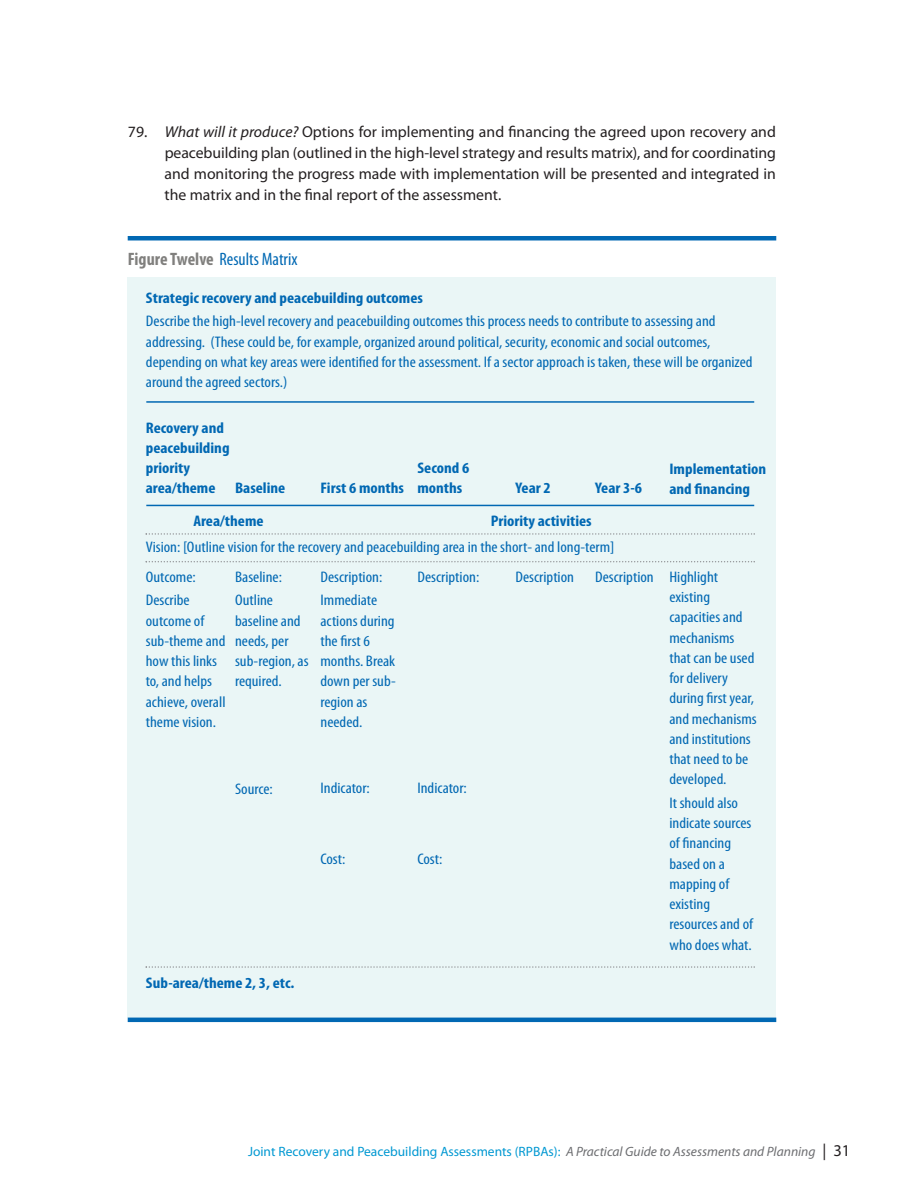
<style>
.page{position:relative;width:918px;height:1188px;background:#fff}
.page>*{position:absolute;margin:0;border:0;box-sizing:border-box;transform-origin:0 0}
.t1{font:condensed 18px "Myriad Pro";color:#0168b3}
.t2{font:15.75px/21px "Myriad Pro";color:#231f20;text-align:justify}
.t3{font:condensed 15.3px/20.2px "Myriad Pro";color:#0168b3;scale:1.1 1}
.t4{font:700 condensed 15.3px/20.2px "Myriad Pro";color:#0168b3;scale:1.1 1}
.t5{font:13.5px "Myriad Pro";color:#0098d2}
.s1{font-style:italic}
.s2{font-weight:700;color:#807f7d}
.s3{font-style:italic;color:#6c6d70}
.s4{font-size:16.5px;color:#231f20}
</style>
<div class="page">
<div style="left:128px;top:277px;width:648px;height:740px;background:#eaf6f6"></div>
<hr style="left:128px;top:236px;width:648px;height:4px;background:#0168b3">
<hr style="left:128px;top:1018px;width:648px;height:4px;background:#0168b3">
<svg style="left:146px;top:561px;width:609px;height:1px"></svg>
<svg style="left:146px;top:966px;width:609px;height:2px"></svg>
<hr style="left:146px;top:505px;width:608px;height:1px;background:#0168b3">
<hr style="left:146px;top:401px;width:608px;height:2px;background:#0168b3">
<svg style="left:146px;top:533px;width:609px;height:2px"></svg>
<p class="t2" style="left:165px;top:122px;width:613px;text-indent:-37px">79. <span class="s1">What will it produce?</span> Options for implementing and financing the agreed upon recovery and peacebuilding plan (outlined in the high-level strategy and results matrix), and for coordinating and monitoring the progress made with implementation will be presented and integrated in the matrix and in the final report of the assessment.</p>
<p class="t1" style="left:128px;top:253px;width:171px"><span class="s2">Figure Twelve</span> Results Matrix</p>
<p class="t4" style="left:146px;top:289px;width:253px">Strategic recovery and peacebuilding outcomes</p>
<p class="t3" style="left:146px;top:312px;width:553px">Describe the high-level recovery and peacebuilding outcomes this process needs to contribute to assessing and addressing. (These could be, for example, organized around political, security, economic and social outcomes, depending on what key areas were identified for the assessment. If a sector approach is taken, these will be organized around the agreed sectors.)</p>
<p class="t4" style="left:146px;top:419px;width:78px">Recovery and peacebuilding priority area/theme</p>
<p class="t4" style="left:235px;top:479px;width:47px">Baseline</p>
<p class="t4" style="left:320px;top:479px;width:77px">First 6 months</p>
<p class="t4" style="left:417px;top:459px;width:49px">Second 6 months</p>
<p class="t4" style="left:515px;top:479px;width:34px">Year 2</p>
<p class="t4" style="left:595px;top:479px;width:44px">Year 3-6</p>
<p class="t4" style="left:193px;top:512px;width:65px">Area/theme</p>
<p class="t4" style="left:491px;top:512px;width:93px">Priority activities</p>
<p class="t3" style="left:146px;top:538px;width:427px">Vision: [Outline vision for the recovery and peacebuilding area in the short- and long-term]</p>
<p class="t4" style="left:669px;top:460px;width:89px">Implementation and financing</p>
<p class="t3" style="left:146px;top:566px;width:47px;line-height:23.5px">Outcome:<br>Describe</p>
<p class="t3" style="left:146px;top:612px;width:74px">outcome of sub-theme and how this links to, and helps achieve, overall theme vision.</p>
<p class="t3" style="left:235px;top:566px;width:44px;line-height:23.5px">Baseline:<br>Outline</p>
<p class="t3" style="left:235px;top:612px;width:68px">baseline and needs, per sub-region, as required.</p>
<p class="t3" style="left:320px;top:566px;width:58px;line-height:23.5px">Description:<br>Immediate</p>
<p class="t3" style="left:320px;top:612px;width:70px">actions during the first 6 months. Break down per sub&shy;region as needed.</p>
<p class="t3" style="left:235px;top:780px;width:36px">Source:</p>
<p class="t3" style="left:320px;top:780px;width:46px">Indicator:</p>
<p class="t3" style="left:417px;top:568px;width:58px">Description:</p>
<p class="t3" style="left:417px;top:779px;width:46px">Indicator:</p>
<p class="t3" style="left:320px;top:850px;width:24px">Cost:</p>
<p class="t3" style="left:417px;top:850px;width:24px">Cost:</p>
<p class="t4" style="left:146px;top:974px;width:137px">Sub-area/theme 2, 3, etc.</p>
<p class="t3" style="left:515px;top:568px;width:55px">Description</p>
<p class="t3" style="left:669px;top:568px;width:81px;text-indent:-74px">Description Highlight existing capacities and mechanisms that can be used for delivery during first year, and mechanisms and institutions that need to be developed.</p>
<p class="t3" style="left:669px;top:794px;width:77px">It should also indicate sources of financing based on a mapping of existing resources and of who does what.</p>
<p class="t5" style="left:248px;top:1147px;width:604px">Joint Recovery and Peacebuilding Assessments (RPBAs): <span class="s3">A Practical Guide to Assessments and Planning</span> <span class="s4">| 31</span></p>
</div>
